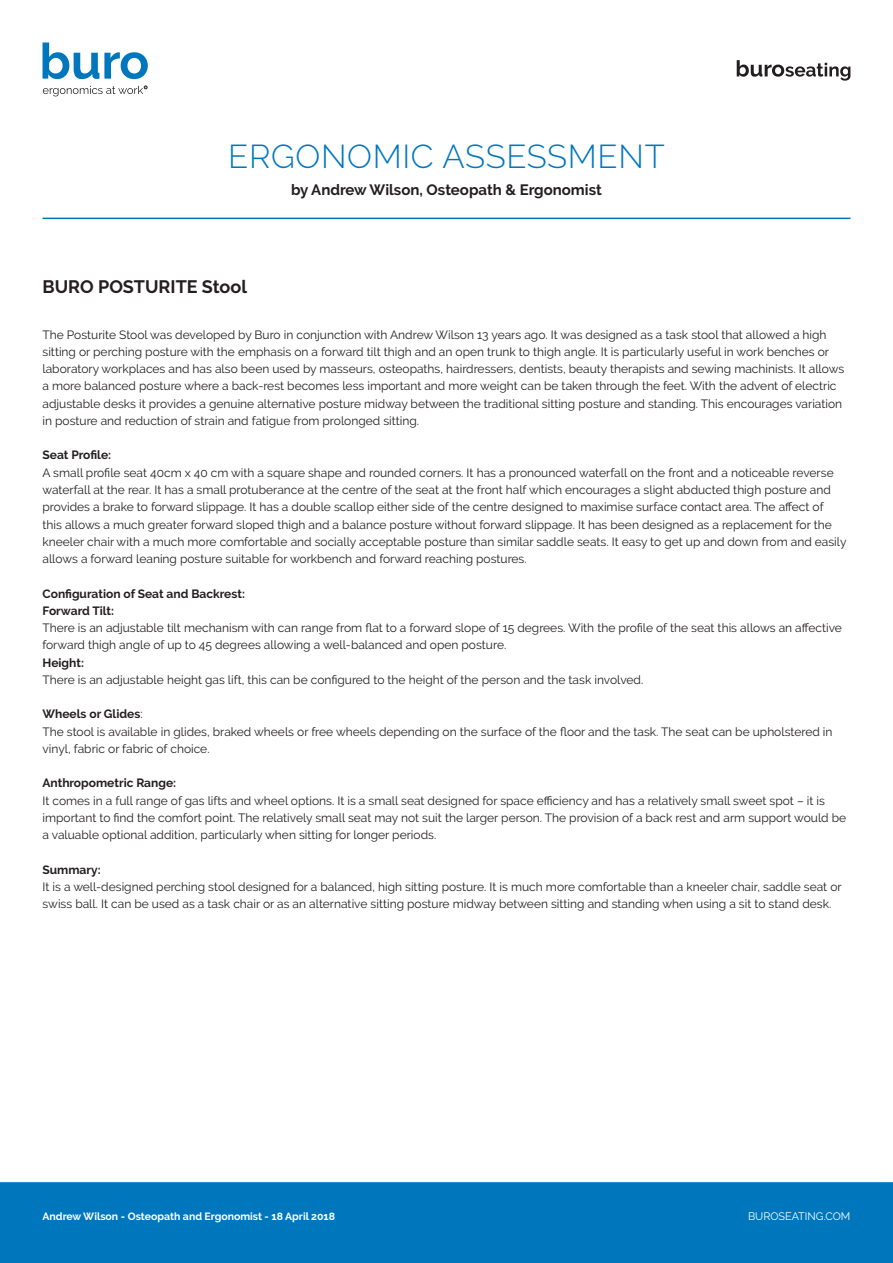
<style>
.page{position:relative;width:893px;height:1263px;background:#fff}
.page>*{position:absolute;margin:0;border:0;box-sizing:border-box;transform-origin:0 0}
.t1{font:300 33px "Raleway";letter-spacing:.02em;color:#0077bd}
.t2{font:700 18px "Raleway";color:#231f20}
.t3{font:700 15px "Raleway";color:#231f20}
.t4{font:12px/17.2px "Raleway";color:#231f20}
.t5{font:700 12px/17.2px "Raleway";color:#231f20}
.t6{font:10.8px "Raleway";color:#fff}
.t7{font:700 10.5px "Raleway";color:#fff}
.s1{font-weight:700}
</style>
<div class="page">
<div style="left:0;top:1182px;width:893px;height:81px;background:#0077bd;border:2px solid #0077bd"></div>
<svg style="left:43px;top:43px;width:105px;height:36px"></svg>
<svg style="left:43px;top:86px;width:104px;height:10px"></svg>
<svg style="left:737px;top:60px;width:113px;height:21px"></svg>
<hr style="left:43px;top:218px;width:807px;height:1px;background:#0077bd">
<h1 class="t1" style="left:228px;top:137px;width:438px">ERGONOMIC ASSESSMENT</h1>
<p class="t3" style="left:291px;top:181px;width:312px">by Andrew Wilson, Osteopath &amp; Ergonomist</p>
<h2 class="t2" style="left:43px;top:277px;width:206px">BURO POSTURITE Stool</h2>
<p class="t4" style="left:43px;top:326px;width:803px">The Posturite Stool was developed by Buro in conjunction with Andrew Wilson 13 years ago. It was designed as a task stool that allowed a high sitting or perching posture with the emphasis on a forward tilt thigh and an open trunk to thigh angle. It is particularly useful in work benches or laboratory workplaces and has also been used by masseurs, osteopaths, hairdressers, dentists, beauty therapists and sewing machinists. It allows a more balanced posture where a back-rest becomes less important and more weight can be taken through the feet. With the advent of electric adjustable desks it provides a genuine alternative posture midway between the traditional sitting posture and standing. This encourages variation in posture and reduction of strain and fatigue from prolonged sitting.</p>
<p class="t5" style="left:43px;top:447px;width:70px">Seat Profile:</p>
<p class="t4" style="left:43px;top:464px;width:805px">A small profile seat 40cm x 40 cm with a square shape and rounded corners. It has a pronounced waterfall on the front and a noticeable reverse waterfall at the rear. It has a small protuberance at the centre of the seat at the front half which encourages a slight abducted thigh posture and provides a brake to forward slippage. It has a double scallop either side of the centre designed to maximise surface contact area. The affect of<br>this allows a much greater forward sloped thigh and a balance posture without forward slippage. It has been designed as a replacement for the kneeler chair with a much more comfortable and socially acceptable posture than similar saddle seats. It easy to get up and down from and easily allows a forward leaning posture suitable for workbench and forward reaching postures.</p>
<p class="t5" style="left:43px;top:585px;width:204px">Configuration of Seat and Backrest:<br>Forward Tilt:</p>
<p class="t4" style="left:43px;top:619px;width:801px">There is an adjustable tilt mechanism with can range from flat to a forward slope of 15 degrees. With the profile of the seat this allows an affective forward thigh angle of up to 45 degrees allowing a well-balanced and open posture.</p>
<p class="t5" style="left:43px;top:654px;width:43px">Height:</p>
<p class="t4" style="left:43px;top:671px;width:602px">There is an adjustable height gas lift, this can be configured to the height of the person and the task involved.</p>
<p class="t4" style="left:43px;top:705px;width:791px"><span class="s1">Wheels or Glides</span>:<br>The stool is available in glides, braked wheels or free wheels depending on the surface of the floor and the task. The seat can be upholstered in vinyl, fabric or fabric of choice.</p>
<p class="t5" style="left:43px;top:774px;width:135px">Anthropometric Range:</p>
<p class="t4" style="left:43px;top:792px;width:805px">It comes in a full range of gas lifts and wheel options. It is a small seat designed for space efficiency and has a relatively small sweet spot – it is important to find the comfort point. The relatively small seat may not suit the larger person. The provision of a back rest and arm support would be a valuable optional addition, particularly when sitting for longer periods.</p>
<p class="t5" style="left:43px;top:861px;width:60px">Summary:</p>
<p class="t4" style="left:43px;top:878px;width:801px">It is a well-designed perching stool designed for a balanced, high sitting posture. It is much more comfortable than a kneeler chair, saddle seat or swiss ball. It can be used as a task chair or as an alternative sitting posture midway between sitting and standing when using a sit to stand desk.</p>
<p class="t7" style="left:43px;top:1211px;width:294px">Andrew Wilson - Osteopath and Ergonomist - 18 April 2018</p>
<p class="t6" style="left:748px;top:1210px;width:104px">BUROSEATING.COM</p>
</div>
